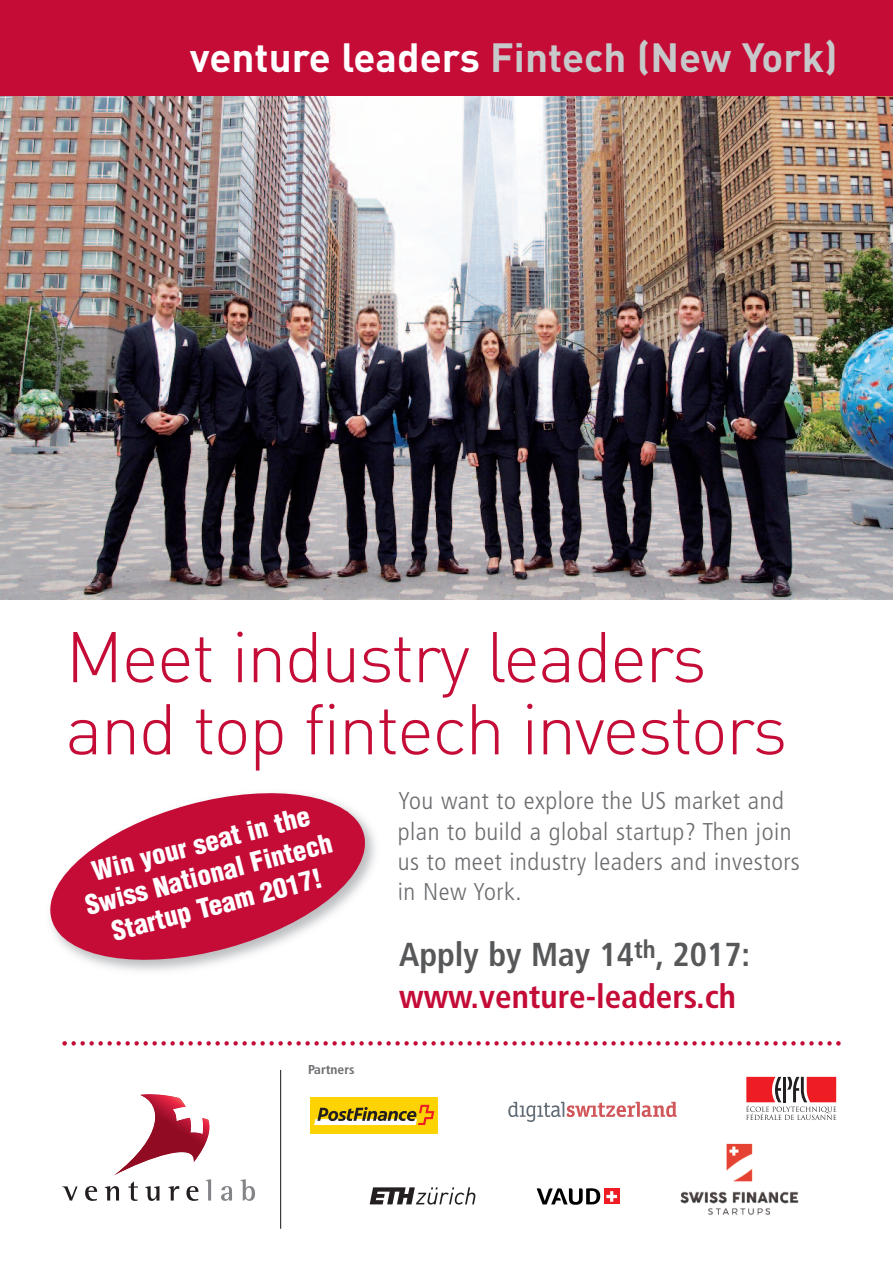
<style>
.page{position:relative;width:893px;height:1263px;background:#fff}
.page>*{position:absolute;margin:0;border:0;box-sizing:border-box;transform-origin:0 0}
.t1{font:70.5px/72.2px "DIN Light Alternate";letter-spacing:-.025em;color:#c40c37}
.t2{font:700 40.35px "DIN";color:#c7c8ca}
.t3{font:700 condensed 33.15px/41.5px "Frutiger";color:#c40c37}
.t4{font:900 condensed 26.25px/31.5px "Helvetica";color:#fff;text-align:center}
.t5{font:300 condensed 24.3px/30.3px "Frutiger";letter-spacing:.02em;color:#6c6d70;scale:1.05 1}
.t6{font:700 condensed 12.9px "Frutiger";color:#6c6d70;scale:1.05 1}
.s1{color:#fff}
.s2{color:#57585a}
</style>
<div class="page">
<div style="left:0;top:0;width:893px;height:107px;background:#c40c37"></div>
<img style="left:0;top:96px;width:893px;height:504px">
<svg style="left:62px;top:1041px;width:779px;height:4px"></svg>
<svg style="left:62px;top:1186px;width:16px;height:14px"></svg>
<svg style="left:85px;top:1186px;width:12px;height:15px"></svg>
<svg style="left:105px;top:1094px;width:106px;height:107px"></svg>
<svg style="left:221px;top:1186px;width:11px;height:15px"></svg>
<svg style="left:240px;top:1179px;width:15px;height:22px"></svg>
<hr style="left:280px;top:1070px;width:1px;height:159px;background:#231f20">
<svg style="left:50px;top:793px;width:325px;height:178px;fill:#c40c37"></svg>
<svg style="left:746px;top:1077px;width:90px;height:43px"></svg>
<svg style="left:537px;top:1188px;width:63px;height:17px"></svg>
<div style="left:604px;top:1188px;width:16px;height:16px;background:#ee1d23"></div>
<svg style="left:606px;top:1191px;width:11px;height:11px"></svg>
<svg style="left:370px;top:1187px;width:105px;height:17px"></svg>
<svg style="left:508px;top:1102px;width:169px;height:20px"></svg>
<div style="left:310px;top:1097px;width:127px;height:36px;background:#fed304"></div>
<svg style="left:314px;top:1105px;width:120px;height:20px"></svg>
<img style="left:680px;top:1143px;width:119px;height:73px">
<h2 class="t2" style="left:190px;top:35px;width:649px"><span class="s1">venture leaders</span> Fintech (New York)</h2>
<h1 class="t1" style="left:66px;top:622px;width:723px">Meet industry leaders and top fintech investors</h1>
<p class="t4" style="left:74px;top:862px;width:255px;rotate:-15deg">Win your seat in the<br>Swiss National Fintech<br>Startup Team 2017!</p>
<p class="t5" style="left:398px;top:787px;width:384px">You want to explore the US market and plan to build a global startup? Then join us to meet industry leaders and investors in New York.</p>
<h3 class="t3" style="left:399px;top:936px;width:353px"><span class="s2">Apply by May 14</span><sup>th</sup><span class="s2">, 2017: </span>www.venture-leaders.ch</h3>
<p class="t6" style="left:308px;top:1065px;width:46px">Partners</p>
</div>
